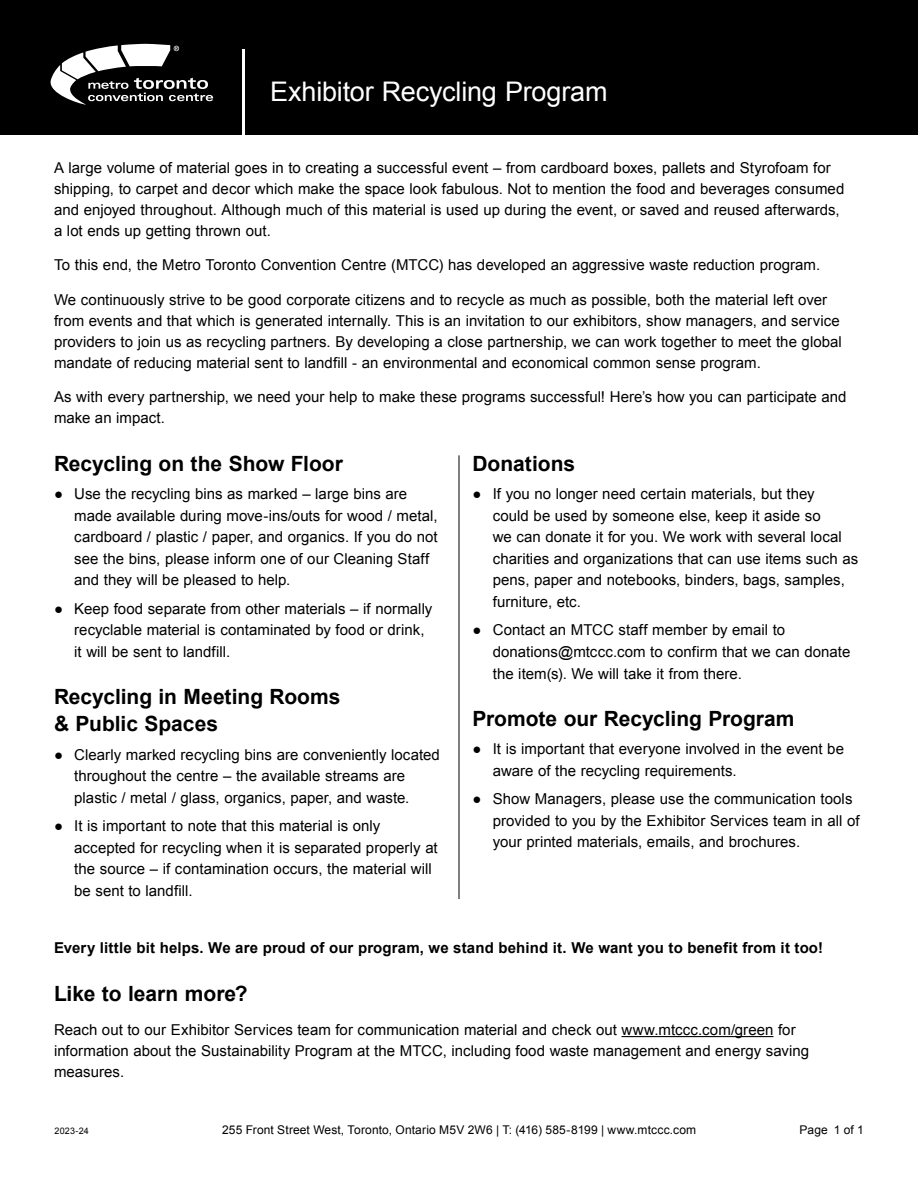
<style>
.page{position:relative;width:918px;height:1188px;background:#fff}
.page>*{position:absolute;margin:0;border:0;box-sizing:border-box;transform-origin:0 0}
.t1{font:27px "Arial";letter-spacing:-.01em;color:#fff}
.Subhead{font:700 21px/27px "Arial";color:#000}
.P_text_-_span_all_cl{font:15px/21.6px "Arial";letter-spacing:.005em;color:#000}
.P_text{font:15px/21px "Arial";letter-spacing:.005em;color:#000}
.P_text_-_span_all_cl-2{font:700 15px "Arial";letter-spacing:.01em;color:#000}
.t2{font:12px "Arial";letter-spacing:.015em;color:#000}
.t3{font:9px "Arial";letter-spacing:.025em;color:#000}
</style>
<div class="page">
<div style="left:0;top:0;width:918px;height:135px;background:#000"></div>
<svg style="left:50px;top:44px;width:163px;height:61px"></svg>
<hr style="left:242px;top:49px;width:2px;height:86px;background:#fff">
<hr style="left:459px;top:455px;width:1px;height:444px;background:#000">
<hr style="left:622px;top:1036px;width:151px;height:1px;background:#000">
<h1 class="t1" style="left:270px;top:74px;width:339px">Exhibitor Recycling Program</h1>
<p class="P_text_-_span_all_cl" style="left:54px;top:157px;width:792px;line-height:21px">A large volume of material goes in to creating a successful event – from cardboard boxes, pallets and Styrofoam for shipping, to carpet and decor which make the space look fabulous. Not to mention the food and beverages consumed and enjoyed throughout. Although much of this material is used up during the event, or saved and reused afterwards, a lot ends up getting thrown out.</p>
<p class="P_text_-_span_all_cl" style="left:54px;top:255px;width:768px">To this end, the Metro Toronto Convention Centre (MTCC) has developed an aggressive waste reduction program.</p>
<p class="P_text_-_span_all_cl" style="left:54px;top:289px;width:789px;line-height:21px">We continuously strive to be good corporate citizens and to recycle as much as possible, both the material left over from events and that which is generated internally. This is an invitation to our exhibitors, show managers, and service providers to join us as recycling partners. By developing a close partnership, we can work together to meet the global mandate of reducing material sent to landfill - an environmental and economical common sense program.</p>
<p class="P_text_-_span_all_cl" style="left:54px;top:387px;width:794px;line-height:21px">As with every partnership, we need your help to make these programs successful! Here’s how you can participate and make an impact.</p>
<h2 class="Subhead" style="left:54px;top:451px;width:290px">Recycling on the Show Floor</h2>
<p class="P_text_-_span_all_cl" style="left:74px;top:483px;width:365px;text-indent:-20px">● Use the recycling bins as marked – large bins are made available during move-ins/outs for wood / metal, cardboard / plastic / paper, and organics. If you do not see the bins, please inform one of our Cleaning Staff and they will be pleased to help.</p>
<p class="P_text_-_span_all_cl" style="left:74px;top:598px;width:360px;text-indent:-20px">● Keep food separate from other materials – if normally recyclable material is contaminated by food or drink, it will be sent to landfill.</p>
<h2 class="Subhead" style="left:54px;top:684px;width:288px">Recycling in Meeting Rooms &amp; Public Spaces</h2>
<p class="P_text_-_span_all_cl" style="left:74px;top:744px;width:367px;text-indent:-20px">● Clearly marked recycling bins are conveniently located throughout the centre – the available streams are plastic / metal / glass, organics, paper, and waste.</p>
<p class="P_text_-_span_all_cl" style="left:74px;top:815px;width:365px;text-indent:-20px">● It is important to note that this material is only accepted for recycling when it is separated properly at the source – if contamination occurs, the material will be sent to landfill.</p>
<h2 class="Subhead" style="left:472px;top:451px;width:104px">Donations</h2>
<p class="P_text_-_span_all_cl" style="left:493px;top:483px;width:367px;text-indent:-20px">● If you no longer need certain materials, but they<br>could be used by someone else, keep it aside so<br>we can donate it for you. We work with several local charities and organizations that can use items such as pens, paper and notebooks, binders, bags, samples, furniture, etc.</p>
<p class="P_text_-_span_all_cl" style="left:493px;top:619px;width:359px;text-indent:-20px">● Contact an MTCC staff member by email to donations@mtccc.com to confirm that we can donate the item(s). We will take it from there.</p>
<h2 class="Subhead" style="left:472px;top:706px;width:323px">Promote our Recycling Program</h2>
<p class="P_text_-_span_all_cl" style="left:493px;top:738px;width:353px;text-indent:-20px">● It is important that everyone involved in the event be aware of the recycling requirements.</p>
<p class="P_text_-_span_all_cl" style="left:493px;top:788px;width:368px;text-indent:-20px">● Show Managers, please use the communication tools provided to you by the Exhibitor Services team in all of your printed materials, emails, and brochures.</p>
<p class="P_text_-_span_all_cl-2" style="left:54px;top:938px;width:771px">Every little bit helps. We are proud of our program, we stand behind it. We want you to benefit from it too!</p>
<h2 class="Subhead" style="left:54px;top:980px;width:195px">Like to learn more?</h2>
<p class="P_text" style="left:54px;top:1019px;width:757px">Reach out to our Exhibitor Services team for communication material and check out www.mtccc.com/green for information about the Sustainability Program at the MTCC, including food waste management and energy saving measures.</p>
<p class="t3" style="left:54px;top:1125px;width:36px">2023-24</p>
<p class="t2" style="left:222px;top:1122px;width:476px">255 Front Street West, Toronto, Ontario M5V 2W6 | T: (416) 585-8199 | www.mtccc.com</p>
<p class="t2" style="left:800px;top:1122px;width:66px">Page 1 of 1</p>
</div>
